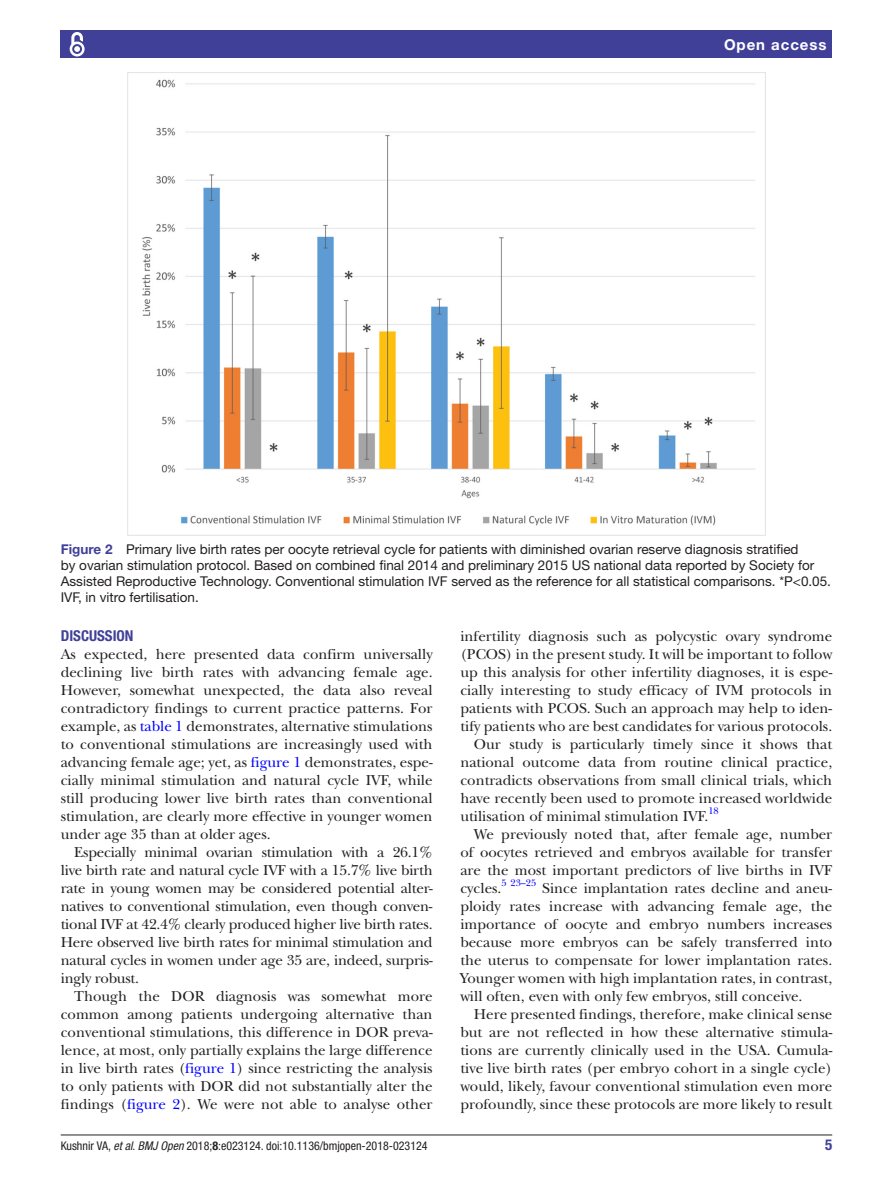
<style>
.page{position:relative;width:893px;height:1191px;background:#fff}
.page>*{position:absolute;margin:0;border:0;box-sizing:border-box;transform-origin:0 0}
.t1{font:15px/18px "New Baskerville";color:#231f20;text-align:justify}
.t2{font:700 condensed 15px "Helvetica Neue LT Std";color:#414099}
.t3{font:700 15px "Helvetica Neue LT Std";letter-spacing:.065em;color:#fff}
.t4{font:13.5px/16.2px "Helvetica Neue LT Std";color:#231f20}
.t5{font:condensed 12px "Helvetica Neue LT Std";color:#231f20}
.t6{font:9.9px "New Baskerville";color:#00f}
.s1{font-weight:700;color:#414099}
.s2{color:#00f}
.s3{font-style:italic}
.s4{font-weight:700}
</style>
<div class="page">
<hr style="left:61px;top:1134px;width:771px;height:1px;background:#231f20">
<div style="left:61px;top:31px;width:771px;height:27px;background:#414099"></div>
<svg style="left:69px;top:32px;width:16px;height:25px"></svg>
<img style="left:127px;top:73px;width:638px;height:463px">
<p class="t3" style="left:724px;top:35px;width:104px">Open access</p>
<p class="t4" style="left:61px;top:540px;width:772px"><span class="s1">Figure 2</span> Primary live birth rates per oocyte retrieval cycle for patients with diminished ovarian reserve diagnosis stratified<br>by ovarian stimulation protocol. Based on combined final 2014 and preliminary 2015 US national data reported by Society for Assisted Reproductive Technology. Conventional stimulation IVF served as the reference for all statistical comparisons. *P&lt;0.05.<br>IVF, in vitro fertilisation.</p>
<p class="t2" style="left:61px;top:627px;width:74px">DISCUSSION</p>
<p class="t1" style="left:61px;top:645px;width:373px">As expected, here presented data confirm universally declining live birth rates with advancing female age.<br>However, somewhat unexpected, the data also reveal contradictory findings to current practice patterns. For example, as <span class="s2">table 1</span> demonstrates, alternative stimulations to conventional stimulations are increasingly used with advancing female age; yet, as <span class="s2">figure 1</span> demonstrates, espe&shy;cially minimal stimulation and natural cycle IVF, while still producing lower live birth rates than conventional stimulation, are clearly more effective in younger women under age 35 than at older ages.</p>
<p class="t1" style="left:61px;top:843px;width:373px;text-indent:14px">Especially minimal ovarian stimulation with a 26.1% live birth rate and natural cycle IVF with a 15.7% live birth rate in young women may be considered potential alter&shy;natives to conventional stimulation, even though conven&shy;tional IVF at 42.4% clearly produced higher live birth rates.<br>Here observed live birth rates for minimal stimulation and natural cycles in women under age 35 are, indeed, surpris&shy;ingly robust.</p>
<p class="t1" style="left:61px;top:987px;width:373px;text-indent:14px">Though the DOR diagnosis was somewhat more common among patients undergoing alternative than conventional stimulations, this difference in DOR preva&shy;lence, at most, only partially explains the large difference in live birth rates (<span class="s2">figure 1</span>) since restricting the analysis to only patients with DOR did not substantially alter the findings (<span class="s2">figure 2</span>). We were not able to analyse other</p>
<p class="t1" style="left:460px;top:627px;width:373px">infertility diagnosis such as polycystic ovary syndrome</p>
<p class="t1" style="left:460px;top:645px;width:373px">(PCOS) in the present study. It will be important to follow</p>
<p class="t1" style="left:460px;top:663px;width:373px">up this analysis for other infertility diagnoses, it is espe-</p>
<p class="t1" style="left:460px;top:681px;width:373px">cially interesting to study efficacy of IVM protocols in</p>
<p class="t1" style="left:460px;top:699px;width:373px">patients with PCOS. Such an approach may help to iden-</p>
<p class="t1" style="left:460px;top:717px;width:373px">tify patients who are best candidates for various protocols.</p>
<p class="t1" style="left:474px;top:735px;width:360px">Our study is particularly timely since it shows that</p>
<p class="t1" style="left:460px;top:753px;width:373px">national outcome data from routine clinical practice,</p>
<p class="t1" style="left:460px;top:771px;width:373px">contradicts observations from small clinical trials, which</p>
<p class="t1" style="left:460px;top:789px;width:373px">have recently been used to promote increased worldwide</p>
<p class="t1" style="left:460px;top:807px;width:249px">utilisation of minimal stimulation IVF.</p>
<p class="t6" style="left:708px;top:805px;width:12px">18</p>
<p class="t1" style="left:460px;top:825px;width:373px;text-indent:14px">We previously noted that, after female age, number of oocytes retrieved and embryos available for transfer are the most important predictors of live births in IVF cycles.</p>
<p class="t6" style="left:501px;top:877px;width:36px">5 23–25</p>
<p class="t1" style="left:460px;top:879px;width:373px;text-indent:82px">Since implantation rates decline and aneu&shy;ploidy rates increase with advancing female age, the importance of oocyte and embryo numbers increases because more embryos can be safely transferred into the uterus to compensate for lower implantation rates.<br>Younger women with high implantation rates, in contrast, will often, even with only few embryos, still conceive.</p>
<p class="t1" style="left:460px;top:1005px;width:373px;text-indent:14px">Here presented findings, therefore, make clinical sense but are not reflected in how these alternative stimula&shy;tions are currently clinically used in the USA. Cumula&shy;tive live birth rates (per embryo cohort in a single cycle) would, likely, favour conventional stimulation even more profoundly, since these protocols are more likely to result</p>
<p class="t5" style="left:61px;top:1138px;width:368px">Kushnir VA, <span class="s3">et al</span>. <span class="s3">BMJ Open</span> 2018;<span class="s4">8</span>:e023124. doi:10.1136/bmjopen-2018-023124</p>
<p class="t2" style="left:825px;top:1135px;width:9px">5</p>
</div>
